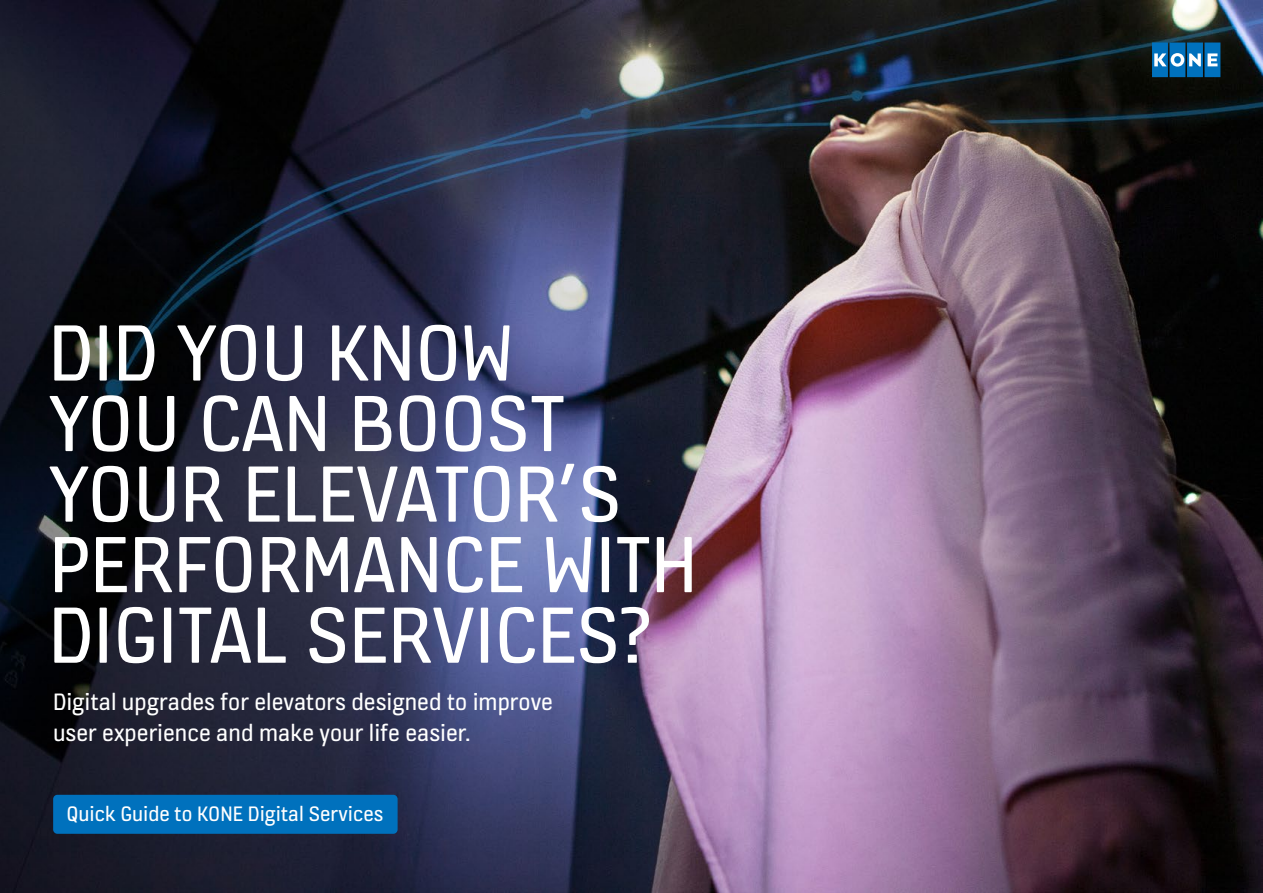
<style>
.page{position:relative;width:1263px;height:893px;background:#fff}
.page>*{position:absolute;margin:0;border:0;box-sizing:border-box;transform-origin:0 0}
.t1{font:85.5px/70.5px "KONE Information";color:#fff}
.t2{font:25.5px/31.5px "KONE Information";color:#fff}
.t3{font:22.5px "KONE Information";color:#fff}
</style>
<div class="page">
<img style="left:0;top:0;width:1263px;height:893px">
<div style="left:53px;top:795px;width:345px;height:39px;background:#0071bd;border-radius:4px"></div>
<svg style="left:1152px;top:43px;width:68px;height:34px;background:#2e83bc"></svg>
<h1 class="t1" style="left:49px;top:314px;width:650px">DID YOU KNOW<br>YOU CAN BOOST<br>YOUR ELEVATOR’S<br>PERFORMANCE WITH<br>DIGITAL SERVICES?</h1>
<p class="t2" style="left:53px;top:685px;width:501px">Digital upgrades for elevators designed to improve user experience and make your life easier.</p>
<p class="t3" style="left:67px;top:799px;width:318px">Quick Guide to KONE Digital Services</p>
</div>
